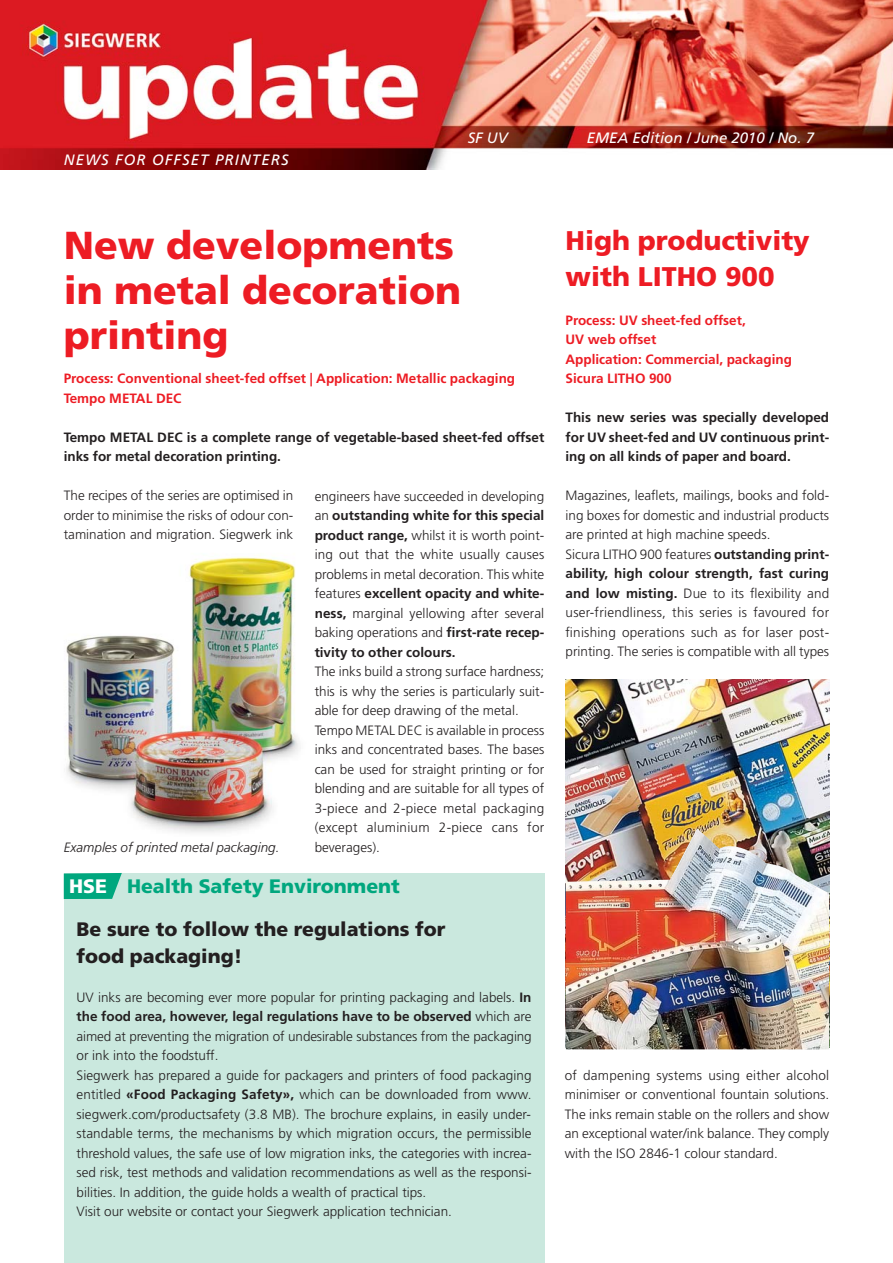
<style>
.page{position:relative;width:893px;height:1263px;background:#fff}
.page>*{position:absolute;margin:0;border:0;box-sizing:border-box;transform-origin:0 0}
.t1{font:900 39px/45px "Frutiger";color:#ed1c24}
.t2{font:900 27px/36px "Frutiger";color:#ed1c24}
.t3{font:900 19.5px/42.8px "Frutiger";color:#231f20}
.t4{font:italic 15px "Frutiger";color:#fff}
.t5{font:italic 15px "Frutiger";letter-spacing:.075em;color:#fff}
.t6{font:300 13.5px/19.5px "Frutiger";color:#231f20;text-align:justify}
.t7{font:700 13.5px/19.5px "Frutiger";color:#231f20}
.t8{font:700 13.5px/19.5px "Frutiger";color:#ed1c24}
.t9{font:italic 300 13.5px "Frutiger";color:#231f20}
.s1{font-weight:700}
.s2{color:#fff}
.s3{color:#00a77e}
</style>
<div class="page">
<img style="left:0;top:0;width:893px;height:170px">
<img style="left:66px;top:555px;width:233px;height:278px">
<div style="left:64px;top:873px;width:480px;height:390px;background:#cae8de"></div>
<svg style="left:64px;top:873px;width:58px;height:26px;background:#13ad87"></svg>
<img style="left:566px;top:679px;width:263px;height:149px">
<img style="left:566px;top:828px;width:263px;height:221px">
<p class="t5" style="left:64px;top:154px;width:226px">NEWS FOR OFFSET PRINTERS</p>
<p class="t4" style="left:468px;top:131px;width:41px">SF UV</p>
<p class="t4" style="left:587px;top:131px;width:229px">EMEA Edition / June 2010 / No. 7</p>
<h1 class="t1" style="left:64px;top:226px;width:399px">New developments in metal decoration printing</h1>
<p class="t8" style="left:64px;top:370px;width:453px">Process: Conventional sheet-fed offset | Application: Metallic packaging<br>Tempo METAL DEC</p>
<p class="t7" style="left:64px;top:428px;width:482px">Tempo METAL DEC is a complete range of vegetable-based sheet-fed offset inks for metal decoration printing.</p>
<p class="t6" style="left:315px;top:487px;width:231px">engineers have succeeded in developing an <span class="s1">outstanding white for this special product range,</span> whilst it is worth point&shy;ing out that the white usually causes problems in metal decoration. This white features <span class="s1">excellent opacity and white&shy;ness,</span> marginal yellowing after several baking operations and <span class="s1">first-rate recep&shy;tivity to other colours.</span></p>
<p class="t6" style="left:315px;top:663px;width:231px;text-align:left">The inks build a strong surface hardness; this is why the series is particularly suit&shy;able for deep drawing of the metal.<br>Tempo METAL DEC is available in process inks and concentrated bases. The bases can be used for straight printing or for blending and are suitable for all types of 3-piece and 2-piece metal packaging (except aluminium 2-piece cans for beverages).</p>
<h3 class="t3" style="left:77px;top:867px;width:370px;text-indent:-7px"><span class="s2">HSE</span> <span class="s3">Health Safety Environment<br></span>Be sure to follow the regulations for</h3>
<h3 class="t3" style="left:77px;top:936px;width:167px">food packaging!</h3>
<p class="t6" style="left:77px;top:988px;width:457px;text-align:left">UV inks are becoming ever more popular for printing packaging and labels. <span class="s1">In the food area, however, legal regulations have to be observed</span> which are aimed at preventing the migration of undesirable substances from the packaging or ink into the foodstuff.<br>Siegwerk has prepared a guide for packagers and printers of food packaging entitled <span class="s1">«Food Packaging Safety»,</span> which can be downloaded from www. siegwerk.com/productsafety (3.8 MB). The brochure explains, in easily under&shy;standable terms, the mechanisms by which migration occurs, the permissible threshold values, the safe use of low migration inks, the categories with increa&shy;sed risk, test methods and validation recommendations as well as the responsi&shy;bilities. In addition, the guide holds a wealth of practical tips.<br>Visit our website or contact your Siegwerk application technician.</p>
<p class="t6" style="left:64px;top:487px;width:231px">The recipes of the series are optimised in order to minimise the risks of odour con&shy;tamination and migration. Siegwerk ink</p>
<p class="t9" style="left:64px;top:842px;width:217px">Examples of printed metal packaging.</p>
<h2 class="t2" style="left:566px;top:225px;width:246px">High productivity with LITHO 900</h2>
<p class="t8" style="left:566px;top:312px;width:228px">Process: UV sheet-fed offset,<br>UV web offset<br>Application: Commercial, packaging<br>Sicura LITHO 900</p>
<p class="t7" style="left:566px;top:409px;width:265px;text-align:justify">This new series was specially developed for UV sheet-fed and UV continuous print&shy;ing on all kinds of paper and board.</p>
<p class="t6" style="left:566px;top:487px;width:265px;text-align:left">Magazines, leaflets, mailings, books and fold&shy;ing boxes for domestic and industrial products are printed at high machine speeds.<br>Sicura LITHO 900 features <span class="s1">outstanding print&shy;ability, high colour strength, fast curing and low misting.</span> Due to its flexibility and user-friendliness, this series is favoured for finishing operations such as for laser post&shy;printing. The series is compatible with all types</p>
<p class="t6" style="left:565px;top:1066px;width:266px">of dampening systems using either alcohol minimiser or conventional fountain solutions.<br>The inks remain stable on the rollers and show an exceptional water/ink balance. They comply with the ISO 2846-1 colour standard.</p>
</div>
